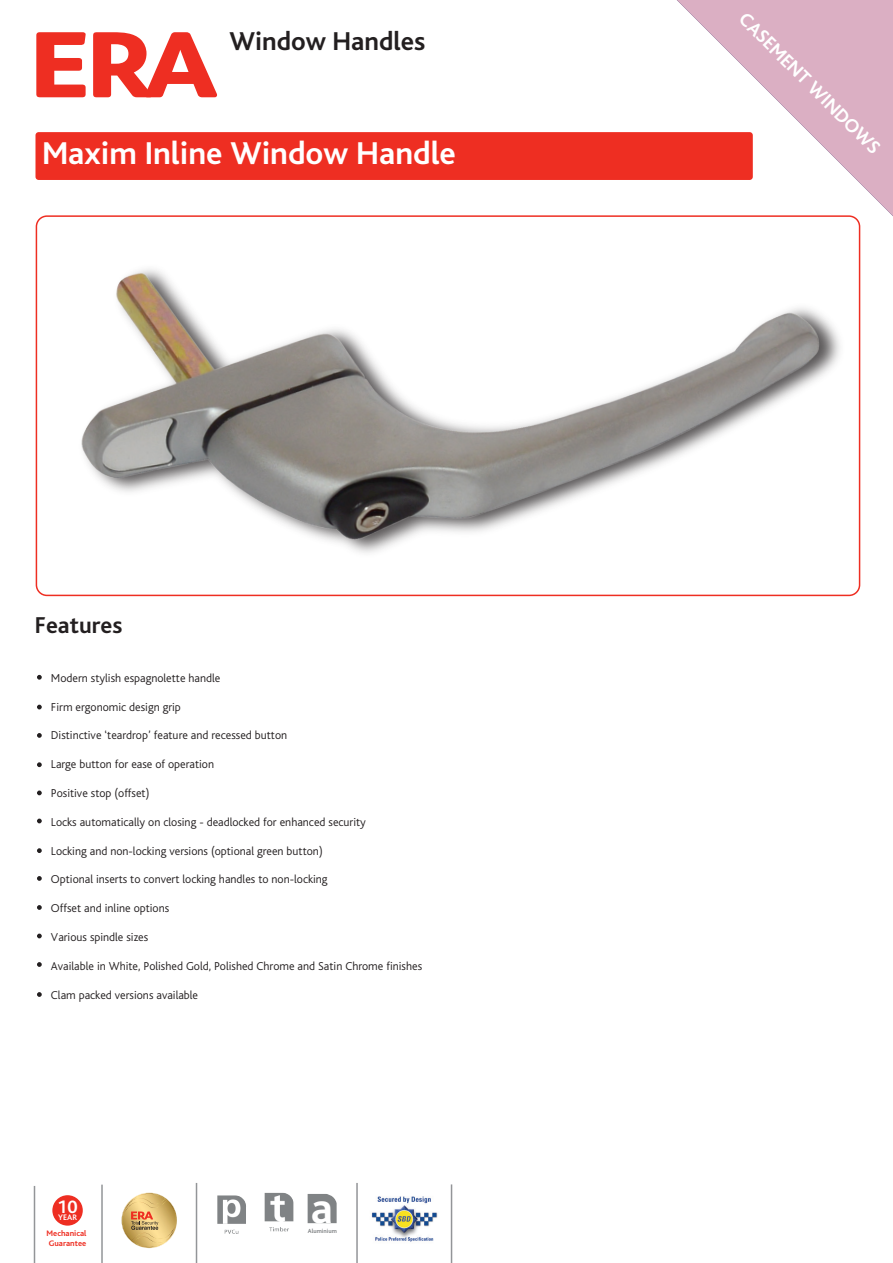
<style>
.page{position:relative;width:893px;height:1263px;background:#fff}
.page>*{position:absolute;margin:0;border:0;box-sizing:border-box;transform-origin:0 0}
.t1{font:700 45px "Bliss";color:#fff}
.t2{font:700 33px "Bliss";color:#fff}
.t3{font:700 27px "Bliss";color:#231f20}
.t4{font:700 24px "Bliss";color:#231f20}
.t5{font:700 19.5px "Bliss";color:#fff}
.t6{font:700 18.75px "Bliss";color:#fff}
.t7{font:300 12px "Bliss";color:#231f20}
.t8{font:700 8.4px/10.1px "Bliss";color:#ee2e22}
.t9{font:700 8.4px "Bliss";color:#fff}
.t10{font:700 6.15px "Bliss";color:#808385}
</style>
<div class="page">
<svg style="left:37px;top:675px;width:5px;height:5px"></svg>
<svg style="left:37px;top:705px;width:5px;height:4px"></svg>
<svg style="left:37px;top:733px;width:5px;height:5px"></svg>
<svg style="left:37px;top:762px;width:5px;height:5px"></svg>
<svg style="left:37px;top:790px;width:5px;height:5px"></svg>
<svg style="left:37px;top:819px;width:5px;height:4px"></svg>
<svg style="left:37px;top:848px;width:5px;height:5px"></svg>
<svg style="left:37px;top:876px;width:5px;height:5px"></svg>
<svg style="left:37px;top:905px;width:5px;height:5px"></svg>
<svg style="left:37px;top:992px;width:5px;height:5px"></svg>
<svg style="left:37px;top:962px;width:5px;height:5px"></svg>
<svg style="left:37px;top:933px;width:5px;height:5px"></svg>
<img style="left:36px;top:218px;width:824px;height:377px">
<div style="left:36px;top:215px;width:824px;height:381px;border:2px solid #ee2e22;border-radius:11px"></div>
<img style="left:217px;top:1195px;width:29px;height:39px">
<svg style="left:308px;top:1194px;width:29px;height:29px"></svg>
<hr style="left:101px;top:1184px;width:2px;height:79px;background:#939598">
<hr style="left:356px;top:1183px;width:2px;height:80px;background:#939598">
<img style="left:264px;top:1192px;width:30px;height:40px">
<hr style="left:34px;top:1186px;width:1px;height:77px;background:#939598">
<div style="left:52px;top:1195px;width:31px;height:30px;background:#ee2e22;border-radius:50%"></div>
<hr style="left:196px;top:1183px;width:1px;height:80px;background:#939598">
<hr style="left:451px;top:1184px;width:1px;height:79px;background:#939598">
<img style="left:371px;top:1196px;width:67px;height:46px">
<img style="left:122px;top:1212px;width:35px;height:36px">
<img style="left:123px;top:1193px;width:53px;height:54px">
<svg style="left:131px;top:1211px;width:27px;height:19px"></svg>
<div style="left:35px;top:132px;width:718px;height:48px;background:#ee2e22;border-radius:3px"></div>
<svg style="left:36px;top:32px;width:50px;height:65px"></svg>
<svg style="left:93px;top:32px;width:124px;height:65px"></svg>
<svg style="left:677px;top:0;width:216px;height:216px;fill:#dbafc3"></svg>
<h3 class="t3" style="left:230px;top:27px;width:197px">Window Handles</h3>
<h2 class="t2" style="left:42px;top:136px;width:415px">Maxim Inline Window Handle</h2>
<h3 class="t4" style="left:35px;top:613px;width:89px">Features</h3>
<p class="t7" style="left:51px;top:671px;width:171px">Modern stylish espagnolette handle</p>
<p class="t7" style="left:51px;top:700px;width:131px">Firm ergonomic design grip</p>
<p class="t7" style="left:51px;top:729px;width:238px">Distinctive ‘teardrop’ feature and recessed button</p>
<p class="t7" style="left:51px;top:758px;width:165px">Large button for ease of operation</p>
<p class="t7" style="left:51px;top:787px;width:100px">Positive stop (offset)</p>
<p class="t7" style="left:51px;top:815px;width:316px">Locks automatically on closing - deadlocked for enhanced security</p>
<p class="t7" style="left:51px;top:844px;width:273px">Locking and non-locking versions (optional green button)</p>
<p class="t7" style="left:51px;top:873px;width:278px">Optional inserts to convert locking handles to non-locking</p>
<p class="t7" style="left:51px;top:902px;width:120px">Offset and inline options</p>
<p class="t7" style="left:51px;top:931px;width:99px">Various spindle sizes</p>
<p class="t7" style="left:51px;top:959px;width:373px">Available in White, Polished Gold, Polished Chrome and Satin Chrome finishes</p>
<p class="t7" style="left:51px;top:988px;width:149px">Clam packed versions available</p>
<h3 class="t6" style="left:57px;top:1197px;width:22px">10</h3>
<p class="t9" style="left:58px;top:1213px;width:20px">YEAR</p>
<p class="t8" style="left:47px;top:1228px;width:41px">Mechanical<br>Guarantee</p>
<h1 class="t1" style="left:311px;top:1185px;width:24px">a</h1>
<p class="t10" style="left:308px;top:1228px;width:30px">Aluminium</p>
<h3 class="t5" style="left:749px;top:9px;width:192px;rotate:45deg">CASEMENT WINDOWS</h3>
<h3 class="t5" style="left:770px;top:27px;width:138px;rotate:45deg">SLIDI G D ORS</h3>
<h3 class="t5" style="left:769px;top:28px;width:125px;rotate:45deg">WEATHERSEAL</h3>
<h3 class="t5" style="left:779px;top:38px;width:103px;rotate:45deg">CROMPTON</h3>
<h3 class="t5" style="left:785px;top:42px;width:95px;rotate:45deg">WINDOWS</h3>
<h3 class="t5" style="left:798px;top:57px;width:49px;rotate:45deg">STEEL</h3>
</div>
